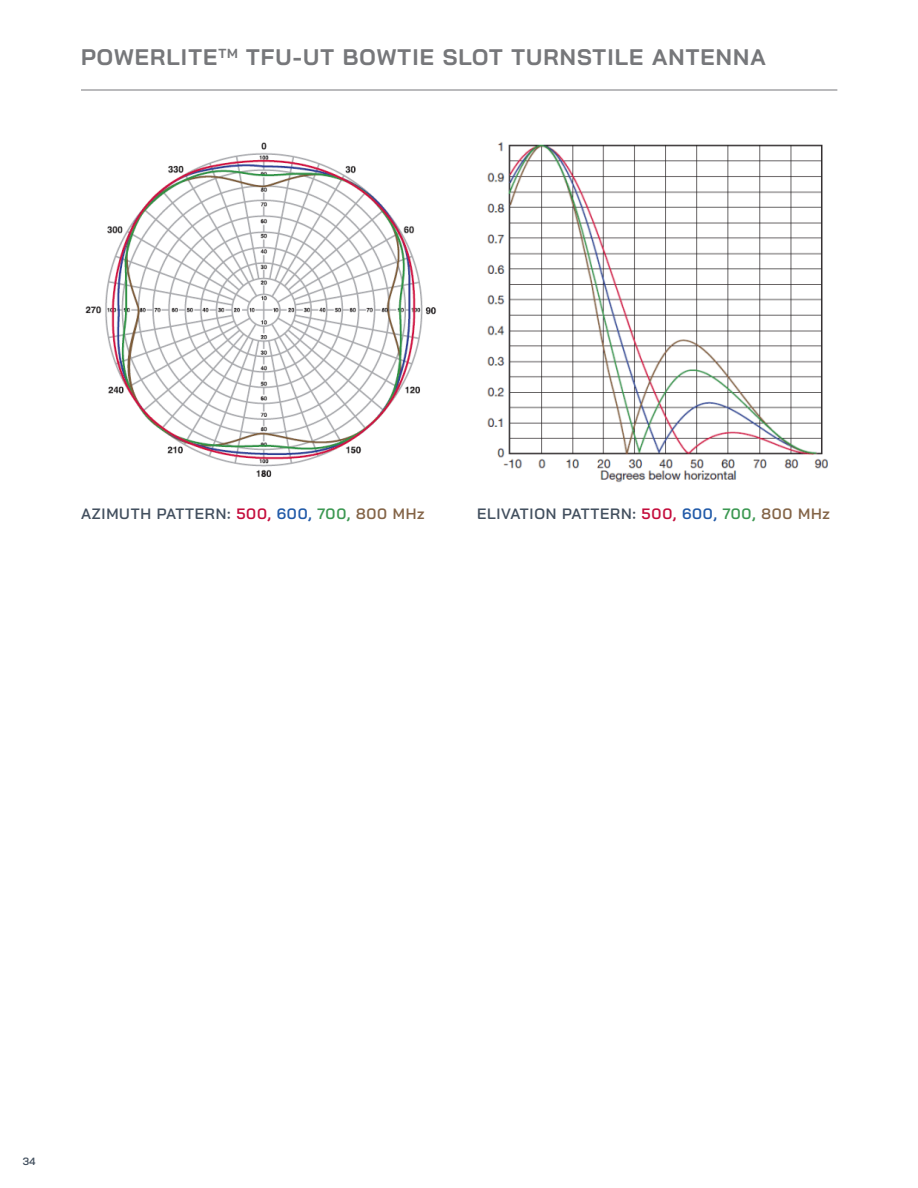
<style>
.page{position:relative;width:918px;height:1188px;background:#fff}
.page>*{position:absolute;margin:0;border:0;box-sizing:border-box;transform-origin:0 0}
.t1{font:700 22.5px "Bai Jamjuree";letter-spacing:.05em;color:#76777a}
.t2{font:600 15px "Bai Jamjuree";letter-spacing:.05em;color:#43505f}
.t3{font:600 10.5px "Bai Jamjuree";color:#43505f}
.s1{color:#c40d3c}
.s2{color:#215aa8}
.s3{color:#3c9852}
.s4{color:#846447}
</style>
<div class="page">
<hr style="left:81px;top:90px;width:756px;height:1px;background:#76777a">
<img style="left:85px;top:142px;width:352px;height:335px">
<img style="left:487px;top:142px;width:341px;height:341px">
<h1 class="t1" style="left:81px;top:44px;width:686px">POWERLITE<sup>TM</sup> TFU-UT BOWTIE SLOT TURNSTILE ANTENNA</h1>
<p class="t2" style="left:81px;top:505px;width:345px">AZIMUTH PATTERN: <span class="s1">500,</span> <span class="s2">600,</span> <span class="s3">700,</span> <span class="s4">800 MHz</span></p>
<p class="t2" style="left:477px;top:505px;width:354px">ELIVATION PATTERN: <span class="s1">500,</span> <span class="s2">600,</span> <span class="s3">700,</span> <span class="s4">800 MHz</span></p>
<p class="t3" style="left:23px;top:1156px;width:14px">34</p>
</div>
